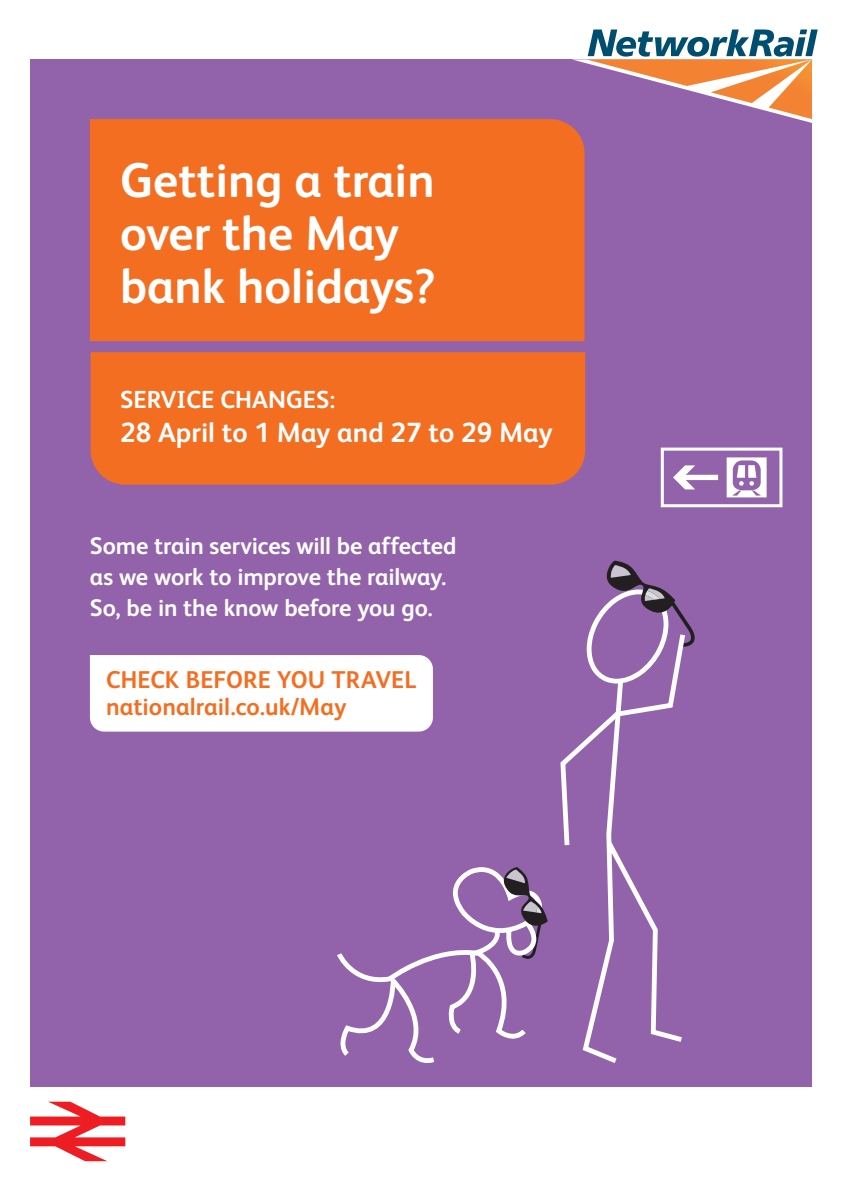
<style>
.page{position:relative;width:842px;height:1191px;background:#fff}
.page>*{position:absolute;margin:0;border:0;box-sizing:border-box;transform-origin:0 0}
.t1{font:700 48.7px/52.8px "Network Rail Sans";color:#fff}
.t2{font:700 27.8px "Network Rail Sans";color:#fff}
.t3{font:700 24.7px "Network Rail Sans";color:#fff}
.t4{font:700 24.3px/26.8px "Network Rail Sans";color:#f36e21}
.t5{font:700 24px/31px "Network Rail Sans";letter-spacing:-.01em;color:#fff}
</style>
<div class="page">
<div style="left:30px;top:60px;width:782px;height:1026px;background:#9263aa"></div>
<svg style="left:572px;top:29px;width:246px;height:94px"></svg>
<svg style="left:30px;top:1101px;width:95px;height:60px"></svg>
<svg style="left:582px;top:850px;width:100px;height:213px"></svg>
<svg style="left:560px;top:560px;width:135px;height:290px"></svg>
<svg style="left:337px;top:867px;width:211px;height:196px"></svg>
<div style="left:661px;top:447px;width:121px;height:60px;border:3px solid #fff"></div>
<svg style="left:673px;top:465px;width:22px;height:24px"></svg>
<div style="left:682px;top:475px;width:36px;height:5px;background:#fff"></div>
<svg style="left:727px;top:457px;width:40px;height:40px"></svg>
<div style="left:90px;top:655px;width:343px;height:76px;background:#fff"></div>
<div style="left:90px;top:119px;width:494px;height:222px;background:#f36e21"></div>
<div style="left:91px;top:352px;width:494px;height:133px;background:#f36e21"></div>
<h1 class="t1" style="left:120px;top:152px;width:317px">Getting a train over the May bank holidays?</h1>
<p class="t3" style="left:120px;top:383px;width:217px">SERVICE CHANGES:</p>
<p class="t2" style="left:120px;top:413px;width:434px">28 April to 1 May and 27 to 29 May</p>
<p class="t5" style="left:90px;top:530px;width:368px">Some train services will be affected as we work to improve the railway.<br>So, be in the know before you go.</p>
<p class="t4" style="left:106px;top:665px;width:312px">CHECK BEFORE YOU TRAVEL nationalrail.co.uk/May</p>
</div>
